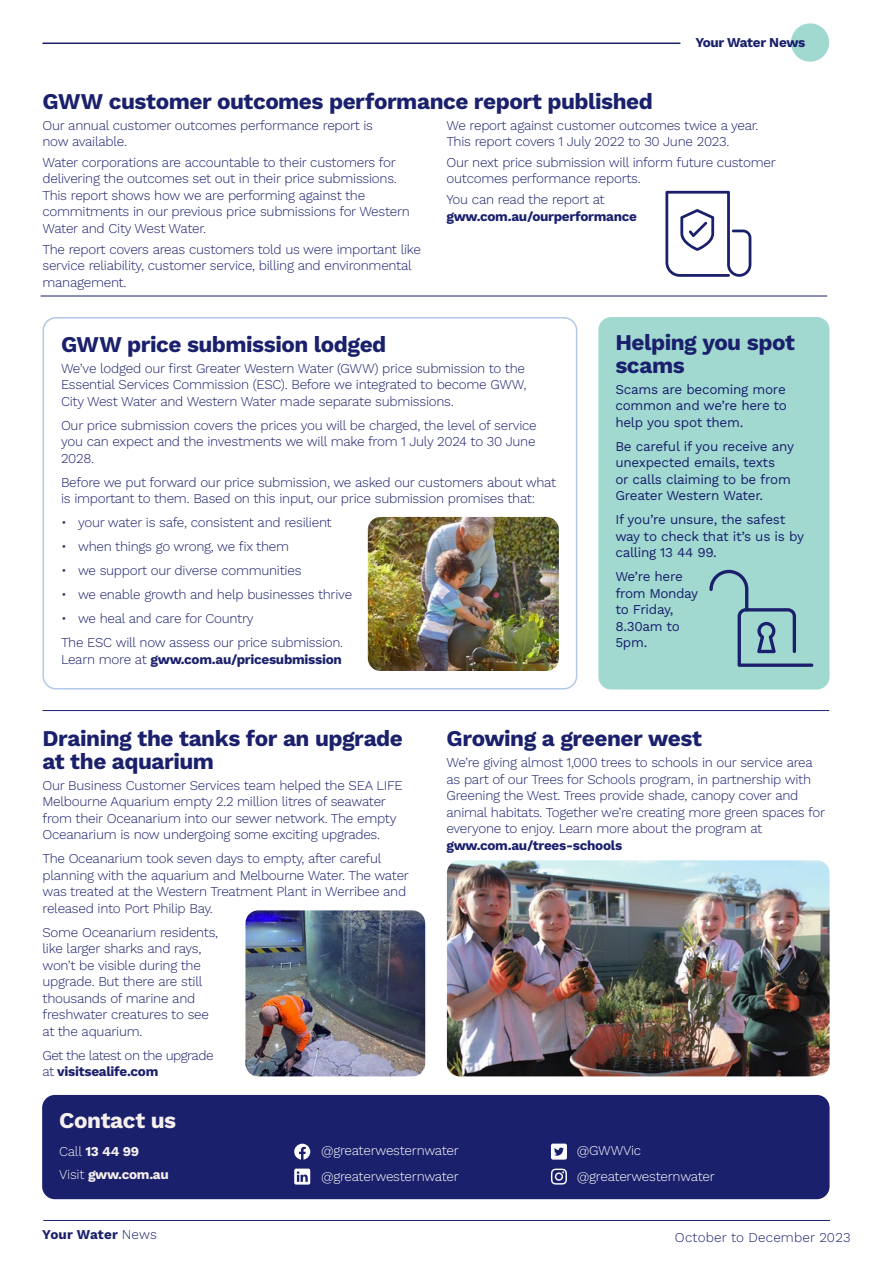
<style>
.page{position:relative;width:893px;height:1263px;background:#fff}
.page>*{position:absolute;margin:0;border:0;box-sizing:border-box;transform-origin:0 0}
.t1{font:700 22.5px/22.5px "Work Sans";letter-spacing:-.02em;color:#1a206c}
.t2{font:700 22.5px "Work Sans";letter-spacing:-.02em;color:#f5f0ed}
.t3{font:300 13.5px/16.5px "Work Sans";letter-spacing:-.02em;color:#1a206c}
.t4{font:13.5px/16.5px "Work Sans";letter-spacing:-.02em;color:#1a206c}
.t5{font:300 13.5px "Work Sans";letter-spacing:-.02em;color:#fff}
.t6{font:700 13.5px/16.5px "Work Sans";letter-spacing:-.02em;color:#1a206c}
.t7{font:300 13.5px/16.5px "Work Sans";letter-spacing:-.04em;color:#1a206c}
.t8{font:700 13.5px "Work Sans";letter-spacing:-.02em;color:#f5f0ed}
.t9{font:300 13.5px "Work Sans";letter-spacing:.01em;color:#1a206c}
.t10{font:700 13.5px "Work Sans";letter-spacing:.01em;color:#1a206c}
.s1{font-weight:300}
.s2{font-weight:700}
</style>
<div class="page">
<hr style="left:43px;top:1220px;width:787px;height:1px;background:#1a206c">
<div style="left:42px;top:1095px;width:788px;height:104px;background:#1a206c;border-radius:13px"></div>
<svg style="left:551px;top:1143px;width:16px;height:16px"></svg>
<svg style="left:551px;top:1168px;width:16px;height:16px"></svg>
<svg style="left:294px;top:1144px;width:16px;height:15px"></svg>
<svg style="left:294px;top:1168px;width:16px;height:16px"></svg>
<hr style="left:43px;top:43px;width:637px;height:1px;background:#1a206c">
<div style="left:791px;top:23px;width:38px;height:39px;background:#a1d9d1;border-radius:50%"></div>
<div style="left:43px;top:317px;width:534px;height:372px;border:2px solid #b2c9e8;border-radius:13px"></div>
<hr style="left:43px;top:710px;width:786px;height:1px;background:#1a206c">
<hr style="left:41px;top:296px;width:786px;height:1px;background:#1a206c">
<div style="left:598px;top:317px;width:232px;height:372px;background:#a1d9d1;border-radius:13px"></div>
<svg style="left:665px;top:191px;width:86px;height:86px"></svg>
<img style="left:245px;top:910px;width:180px;height:166px">
<img style="left:447px;top:860px;width:383px;height:216px">
<svg style="left:709px;top:570px;width:104px;height:97px"></svg>
<img style="left:368px;top:517px;width:191px;height:154px">
<p class="t6" style="left:696px;top:33px;width:111px">Your Water News</p>
<h2 class="t1" style="left:43px;top:89px;width:612px">GWW customer outcomes performance report published</h2>
<p class="t3" style="left:43px;top:116px;width:332px">Our annual customer outcomes performance report is now available.</p>
<p class="t3" style="left:43px;top:153px;width:369px">Water corporations are accountable to their customers for delivering the outcomes set out in their price submissions.<br>This report shows how we are performing against the commitments in our previous price submissions for Western Water and City West Water.</p>
<p class="t3" style="left:43px;top:240px;width:380px">The report covers areas customers told us were important like service reliability, customer service, billing and environmental management.</p>
<p class="t3" style="left:446px;top:116px;width:313px">We report against customer outcomes twice a year.<br>This report covers 1 July 2022 to 30 June 2023.</p>
<p class="t3" style="left:446px;top:153px;width:331px">Our next price submission will inform future customer outcomes performance reports.</p>
<p class="t6" style="left:446px;top:191px;width:192px"><span class="s1">You can read the report at </span>gww.com.au/ourperformance</p>
<p class="t1" style="left:61px;top:332px;width:327px">GWW price submission lodged</p>
<p class="t3" style="left:61px;top:359px;width:467px;text-align:justify">We’ve lodged our first Greater Western Water (GWW) price submission to the Essential Services Commission (ESC). Before we integrated to become GWW, City West Water and Western Water made separate submissions.</p>
<p class="t3" style="left:61px;top:416px;width:477px;text-align:justify">Our price submission covers the prices you will be charged, the level of service you can expect and the investments we will make from 1 July 2024 to 30 June 2028.</p>
<p class="t3" style="left:61px;top:473px;width:497px">Before we put forward our price submission, we asked our customers about what is important to them. Based on this input, our price submission promises that:</p>
<p class="t3" style="left:61px;top:514px;width:272px">• your water is safe, consistent and resilient</p>
<p class="t3" style="left:61px;top:538px;width:230px">• when things go wrong, we fix them</p>
<p class="t3" style="left:61px;top:562px;width:242px">• we support our diverse communities</p>
<p class="t3" style="left:61px;top:586px;width:293px">• we enable growth and help businesses thrive</p>
<p class="t3" style="left:61px;top:610px;width:194px">• we heal and care for Country</p>
<p class="t3" style="left:61px;top:634px;width:284px">The ESC will now assess our price submission.<br>Learn more at <span class="s2">gww.com.au/pricesubmission</span></p>
<p class="t1" style="left:615px;top:331px;width:181px">Helping you spot scams</p>
<p class="t4" style="left:615px;top:380px;width:173px;text-align:justify">Scams are becoming more common and we’re here to help you spot them.</p>
<p class="t4" style="left:615px;top:437px;width:180px">Be careful if you receive any unexpected emails, texts<br>or calls claiming to be from<br>Greater Western Water.</p>
<p class="t4" style="left:615px;top:511px;width:190px">If you’re unsure, the safest way to check that it’s us is by calling 13 44 99.</p>
<p class="t4" style="left:615px;top:568px;width:84px">We’re here from Monday to Friday,<br>8.30am to<br>5pm.</p>
<h2 class="t1" style="left:43px;top:727px;width:362px">Draining the tanks for an upgrade at the aquarium</h2>
<p class="t3" style="left:43px;top:776px;width:362px">Our Business Customer Services team helped the SEA LIFE Melbourne Aquarium empty 2.2 million litres of seawater from their Oceanarium into our sewer network. The empty Oceanarium is now undergoing some exciting upgrades.</p>
<p class="t3" style="left:43px;top:850px;width:368px">The Oceanarium took seven days to empty, after careful planning with the aquarium and Melbourne Water. The water was treated at the Western Treatment Plant in Werribee and released into Port Philip Bay.</p>
<p class="t3" style="left:43px;top:923px;width:177px">Some Oceanarium residents, like larger sharks and rays, won’t be visible during the upgrade. But there are still thousands of marine and freshwater creatures to see at the aquarium.</p>
<p class="t7" style="left:43px;top:1046px;width:173px">Get the latest on the upgrade at <span class="s2">visitsealife.com</span></p>
<h2 class="t1" style="left:446px;top:727px;width:257px">Growing a greener west</h2>
<p class="t3" style="left:446px;top:754px;width:380px">We’re giving almost 1,000 trees to schools in our service area as part of our Trees for Schools program, in partnership with Greening the West. Trees provide shade, canopy cover and animal habitats. Together we’re creating more green spaces for everyone to enjoy. Learn more about the program at <span class="s2">gww.com.au/trees-schools</span></p>
<p class="t2" style="left:59px;top:1103px;width:119px">Contact us</p>
<p class="t8" style="left:59px;top:1141px;width:81px"><span class="s1">Call</span> 13 44 99</p>
<p class="t8" style="left:59px;top:1164px;width:111px"><span class="s1">Visit</span> gww.com.au</p>
<p class="t10" style="left:42px;top:1224px;width:116px">Your Water <span class="s1">News</span></p>
<p class="t5" style="left:321px;top:1140px;width:139px">@greaterwesternwater</p>
<p class="t5" style="left:321px;top:1166px;width:139px">@greaterwesternwater</p>
<p class="t5" style="left:577px;top:1140px;width:66px">@GWWVic</p>
<p class="t5" style="left:577px;top:1166px;width:139px">@greaterwesternwater</p>
<p class="t9" style="left:675px;top:1227px;width:177px">October to December 2023</p>
</div>
